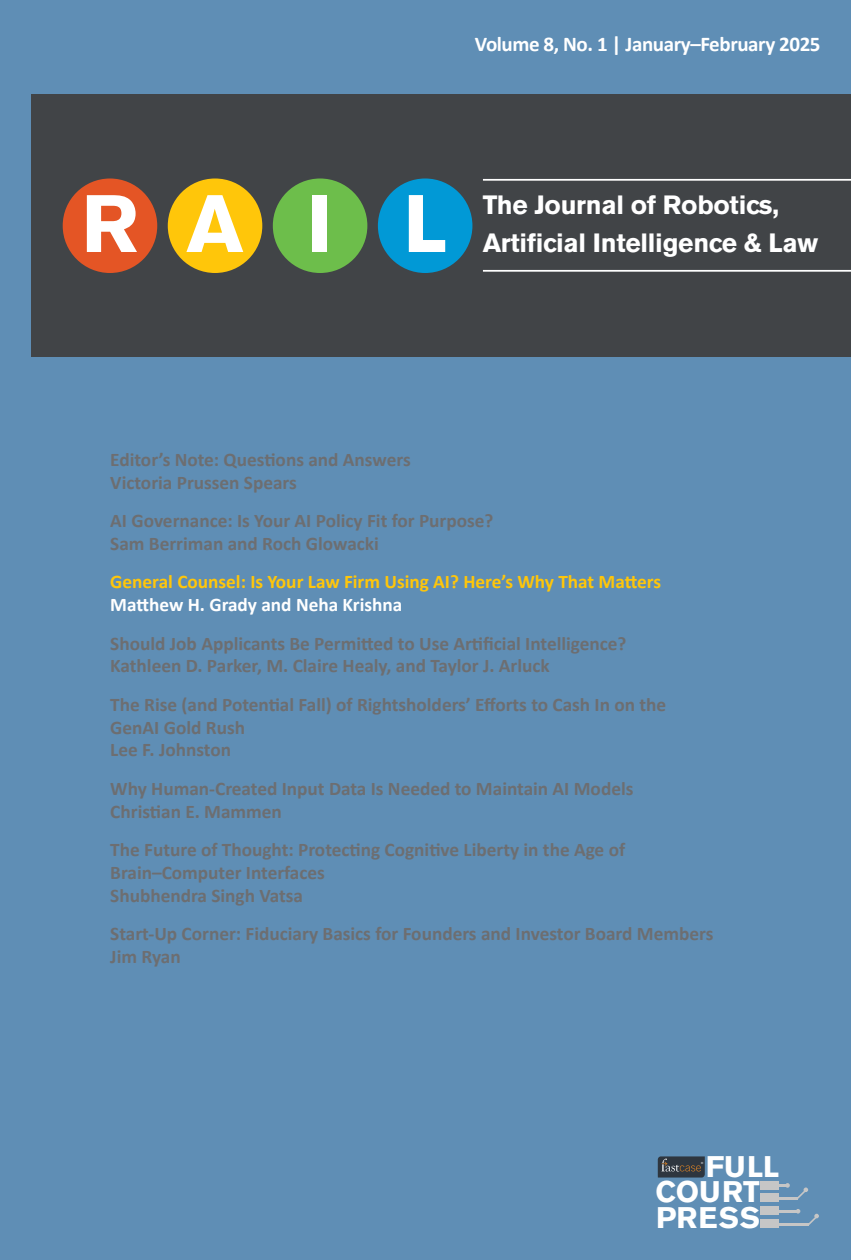
<style>
.page{position:relative;width:851px;height:1260px;background:#fff}
.page>*{position:absolute;margin:0;border:0;box-sizing:border-box;transform-origin:0 0}
.t1{font:700 80.5px "Akzidenz Grotesk BE";color:#fff}
.t2{font:700 29.57px/26.1px "Akzidenz Grotesk BE";color:#fff}
.t3{font:700 26.25px/38.5px "Akzidenz Grotesk BE";letter-spacing:-.01em;color:#fff}
.t4{font:700 21px "Calibri";letter-spacing:-.02em;color:#fff}
.t5{font:700 19.25px/22.8px "Calibri";color:#6d6e71}
.t6{font:700 19.25px "Calibri";color:#ffc60a}
.t7{font:700 19.25px "Calibri";color:#fff}
.t8{font:2.8px "Arial";color:#fff}
</style>
<div class="page">
<div style="left:0;top:0;width:850px;height:1260px;background:#5f8eb5"></div>
<div style="left:31px;top:94px;width:819px;height:263px;background:#414447"></div>
<div style="left:63px;top:178px;width:94px;height:95px;background:#e45525;border-radius:50%"></div>
<div style="left:168px;top:178px;width:94px;height:95px;background:#ffc60a;border-radius:50%"></div>
<div style="left:273px;top:178px;width:94px;height:95px;background:#6dbe4b;border-radius:50%"></div>
<div style="left:378px;top:178px;width:94px;height:95px;background:#0199d6;border-radius:50%"></div>
<hr style="left:483px;top:179px;width:367px;height:2px;background:#fff">
<hr style="left:483px;top:270px;width:367px;height:2px;background:#fff">
<div style="left:760px;top:1181px;width:18px;height:8px;background:#c6c6c6"></div>
<div style="left:760px;top:1194px;width:18px;height:8px;background:#c6c6c6"></div>
<div style="left:760px;top:1207px;width:18px;height:8px;background:#c6c6c6"></div>
<div style="left:760px;top:1220px;width:18px;height:8px;background:#c6c6c6"></div>
<svg style="left:778px;top:1209px;width:22px;height:5px"></svg>
<hr style="left:778px;top:1223px;width:31px;height:2px;background:#c6c6c6">
<svg style="left:809px;top:1214px;width:9px;height:11px"></svg>
<svg style="left:776px;top:1183px;width:32px;height:16px"></svg>
<svg style="left:657px;top:1156px;width:47px;height:22px"></svg>
<p class="t4" style="left:475px;top:29px;width:347px">Volume 8, No. 1 | January–February 2025</p>
<h1 class="t1" style="left:81px;top:177px;width:367px">RAIL</h1>
<h3 class="t3" style="left:483px;top:186px;width:337px">The Journal of Robotics,<br>Artificial Intelligence &amp; Law</h3>
<p class="t5" style="left:110px;top:448px;width:302px">Editor’s Note: Questions and Answers<br>Victoria Prussen Spears</p>
<p class="t5" style="left:110px;top:509px;width:384px">AI Governance: Is Your AI Policy Fit for Purpose?<br>Sam Berriman and Roch Glowacki</p>
<p class="t6" style="left:110px;top:568px;width:552px">General Counsel: Is Your Law Firm Using AI? Here’s Why That Matters</p>
<p class="t7" style="left:110px;top:591px;width:293px">Matthew H. Grady and Neha Krishna</p>
<p class="t5" style="left:110px;top:632px;width:517px">Should Job Applicants Be Permitted to Use Artificial Intelligence?<br>Kathleen D. Parker, M. Claire Healy, and Taylor J. Arluck</p>
<p class="t5" style="left:110px;top:693px;width:557px">The Rise (and Potential Fall) of Rightsholders’ Efforts to Cash In on the<br>GenAI Gold Rush<br>Lee F. Johnston</p>
<p class="t5" style="left:110px;top:777px;width:524px">Why Human-Created Input Data Is Needed to Maintain AI Models<br>Christian E. Mammen</p>
<p class="t5" style="left:110px;top:838px;width:516px">The Future of Thought: Protecting Cognitive Liberty in the Age of<br>Brain–Computer Interfaces<br>Shubhendra Singh Vatsa</p>
<p class="t5" style="left:110px;top:922px;width:604px">Start-Up Corner: Fiduciary Basics for Founders and Investor Board Members<br>Jim Ryan</p>
<h2 class="t2" style="left:705px;top:1154px;width:75px">FULL</h2>
<p class="t8" style="left:701px;top:1161px;width:4px">®</p>
<h2 class="t2" style="left:655px;top:1179px;width:106px">COURT<br>PRESS</h2>
</div>
